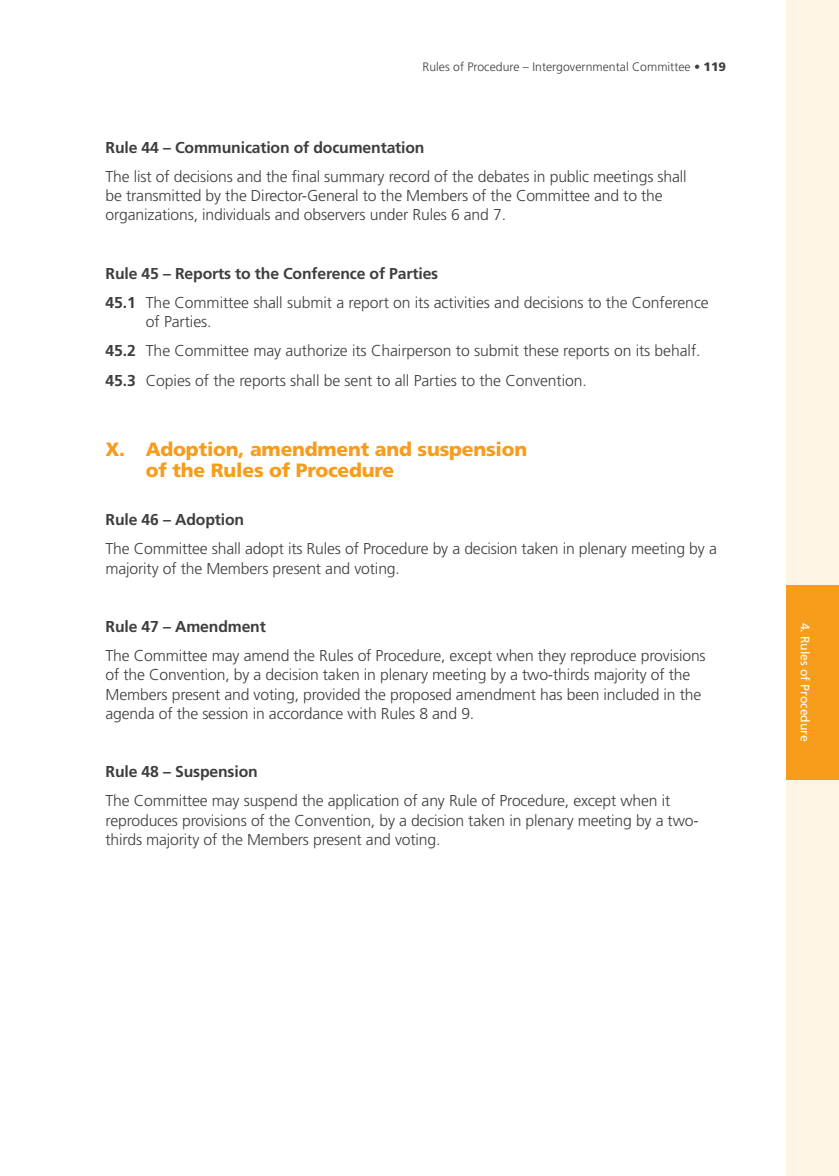
<style>
.page{position:relative;width:839px;height:1176px;background:#fff}
.page>*{position:absolute;margin:0;border:0;box-sizing:border-box;transform-origin:0 0}
.t1{font:900 19.25px/21px "Frutiger LT Std";letter-spacing:-.01em;color:#f89c1c}
.t2{font:300 15.75px/19.2px "Frutiger LT Std";letter-spacing:-.01em;color:#3e3e3f}
.t3{font:700 15.75px "Frutiger LT Std";letter-spacing:-.01em;color:#3e3e3f}
.t4{font:300 12.25px "Frutiger LT Std";color:#3e3e3f}
.t5{font:12.25px "Frutiger LT Std";letter-spacing:-.005em;color:#fff}
.s1{font-weight:900}
.s2{font-weight:700}
</style>
<div class="page">
<div style="left:785px;top:0;width:53px;height:1175px;background:#fef4e4"></div>
<div style="left:785px;top:585px;width:53px;height:194px;background:#f89c1c"></div>
<p class="t4" style="left:422px;top:59px;width:305px">Rules of Procedure – Intergovernmental Committee • <span class="s1">119</span></p>
<p class="t3" style="left:105px;top:138px;width:320px">Rule 44 – Communication of documentation</p>
<p class="t2" style="left:105px;top:167px;width:582px">The list of decisions and the final summary record of the debates in public meetings shall be transmitted by the Director-General to the Members of the Committee and to the organizations, individuals and observers under Rules 6 and 7.</p>
<p class="t2" style="left:105px;top:259px;width:604px;line-height:29.2px"><span class="s2">Rule 45 – Reports to the Conference of Parties<br>45.1</span> The Committee shall submit a report on its activities and decisions to the Conference</p>
<p class="t2" style="left:105px;top:307px;width:596px;line-height:29.2px;text-indent:40px">of Parties.<br><span class="s2">45.2</span> The Committee may authorize its Chairperson to submit these reports on its behalf.<br><span class="s2">45.3</span> Copies of the reports shall be sent to all Parties to the Convention.</p>
<p class="t1" style="left:146px;top:438px;width:383px;text-indent:-40px">X. Adoption, amendment and suspension of the Rules of Procedure</p>
<p class="t3" style="left:105px;top:510px;width:140px">Rule 46 – Adoption</p>
<p class="t2" style="left:105px;top:539px;width:612px">The Committee shall adopt its Rules of Procedure by a decision taken in plenary meeting by a majority of the Members present and voting.</p>
<p class="t3" style="left:105px;top:617px;width:162px">Rule 47 – Amendment</p>
<p class="t2" style="left:105px;top:646px;width:601px">The Committee may amend the Rules of Procedure, except when they reproduce provisions of the Convention, by a decision taken in plenary meeting by a two-thirds majority of the Members present and voting, provided the proposed amendment has been included in the agenda of the session in accordance with Rules 8 and 9.</p>
<p class="t3" style="left:105px;top:762px;width:154px">Rule 48 – Suspension</p>
<p class="t2" style="left:105px;top:791px;width:594px">The Committee may suspend the application of any Rule of Procedure, except when it reproduces provisions of the Convention, by a decision taken in plenary meeting by a two&shy;thirds majority of the Members present and voting.</p>
<p class="t5" style="left:812px;top:622px;width:121px;rotate:90deg">4. Rules of Procedure</p>
</div>
